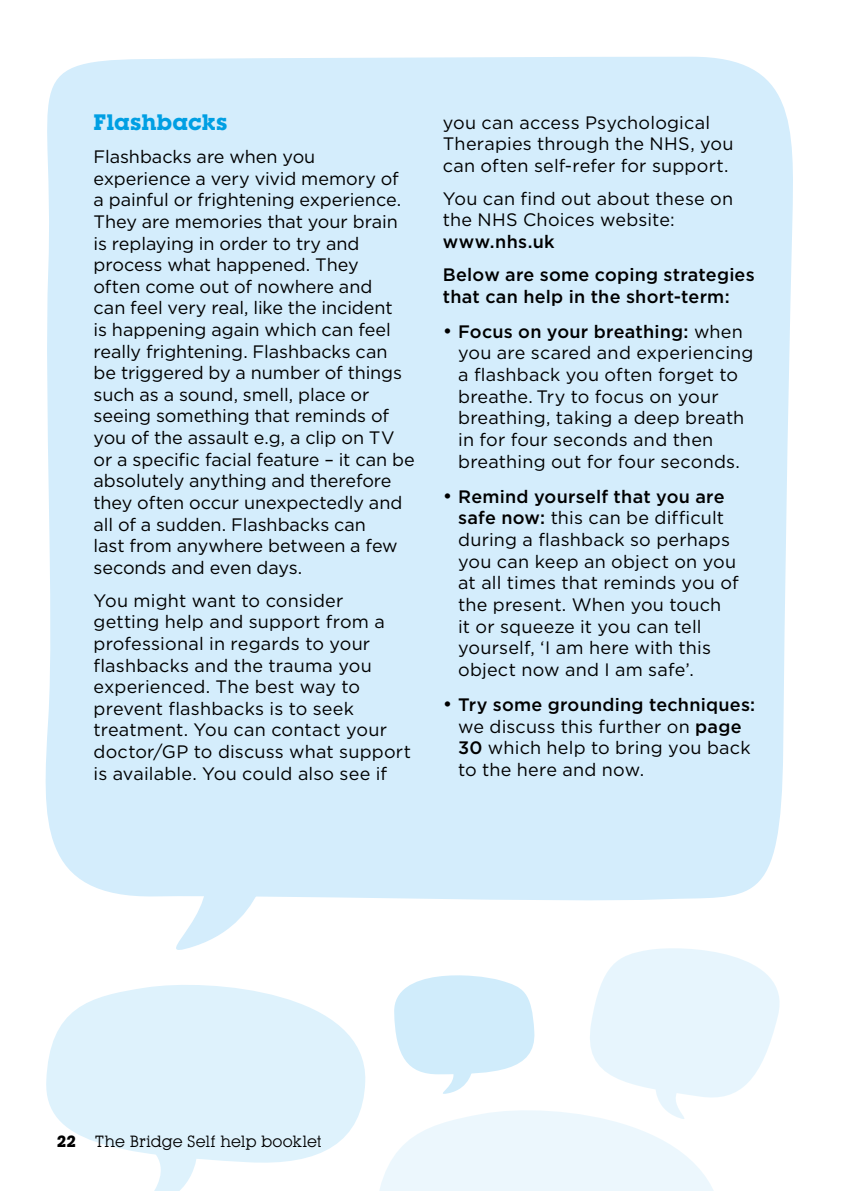
<style>
.page{position:relative;width:842px;height:1191px;background:#fff}
.page>*{position:absolute;margin:0;border:0;box-sizing:border-box;transform-origin:0 0}
.t1{font:700 22px "Lubalin Graph IT Cby BT";letter-spacing:-.005em;color:#009fe3}
.t2{font:18px/21.6px "Gotham HTF";color:#000}
.t3{font:500 18px/33px "Gotham HTF";letter-spacing:.015em;color:#000}
.t4{font:16px "Lubalin Graph IT Cby BT";letter-spacing:-.005em;color:#000}
.s1{font-size:20px}
.s2{font-weight:500}
.s3{font-weight:700}
</style>
<div class="page">
<svg style="left:46px;top:985px;width:319px;height:178px;fill:#def2fc"></svg>
<svg style="left:117px;top:1139px;width:84px;height:52px"></svg>
<svg style="left:379px;top:948px;width:401px;height:243px"></svg>
<svg style="left:176px;top:912px;width:69px;height:38px"></svg>
<div style="left:45px;top:57px;width:748px;height:855px;background:#d4edfc"></div>
<p class="t1" style="left:94px;top:109px;width:135px">Flashbacks</p>
<p class="t2" style="left:94px;top:146px;width:323px">Flashbacks are when you experience a very vivid memory of<br>a painful or frightening experience.<br>They are memories that your brain is replaying in order to try and process what happened. They<br>often come out of nowhere and<br>can feel very real, like the incident<br>is happening again which can feel really frightening. Flashbacks can<br>be triggered by a number of things such as a sound, smell, place or seeing something that reminds of you of the assault e.g, a clip on TV or a specific facial feature – it can be absolutely anything and therefore they often occur unexpectedly and all of a sudden. Flashbacks can<br>last from anywhere between a few seconds and even days.</p>
<p class="t2" style="left:94px;top:589px;width:319px">You might want to consider getting help and support from a professional in regards to your flashbacks and the trauma you experienced. The best way to prevent flashbacks is to seek treatment. You can contact your doctor/GP to discuss what support is available. You could also see if</p>
<p class="t2" style="left:443px;top:111px;width:292px">you can access Psychological<br>Therapies through the NHS, you can often self-refer for support.</p>
<p class="t2" style="left:443px;top:187px;width:292px">You can find out about these on the NHS Choices website:</p>
<p class="t3" style="left:443px;top:225px;width:313px">www.nhs.uk<br>Below are some coping strategies</p>
<p class="t3" style="left:443px;top:279px;width:288px">that can help in the short-term:</p>
<p class="t2" style="left:458px;top:320px;width:297px;text-indent:-15px"><span class="s1">•</span> <span class="s2">Focus on your breathing:</span> when you are scared and experiencing a flashback you often forget to breathe. Try to focus on your breathing, taking a deep breath in for four seconds and then breathing out for four seconds.</p>
<p class="t2" style="left:458px;top:485px;width:282px;text-indent:-15px"><span class="s1">•</span> <span class="s2">Remind yourself that you are safe now:</span> this can be difficult during a flashback so perhaps you can keep an object on you at all times that reminds you of the present. When you touch<br>it or squeeze it you can tell yourself, ‘I am here with this object now and I am safe’.</p>
<p class="t2" style="left:458px;top:693px;width:299px;text-indent:-15px"><span class="s1">•</span> <span class="s2">Try some grounding techniques: </span>we discuss this further on <span class="s2">page<br>30</span> which help to bring you back to the here and now.</p>
<p class="t4" style="left:57px;top:1131px;width:267px"><span class="s3">22</span> The Bridge Self help booklet</p>
</div>
